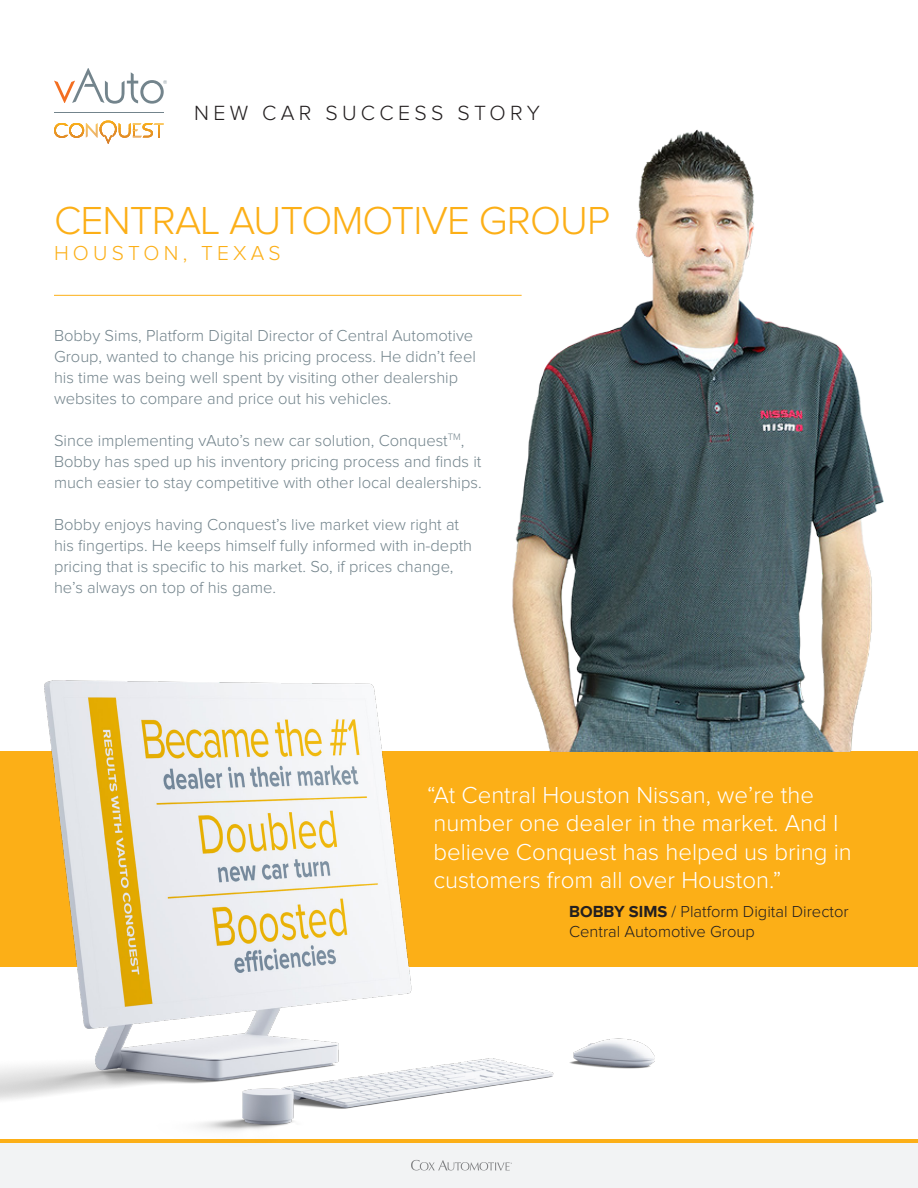
<style>
.page{position:relative;width:918px;height:1188px;background:#fff}
.page>*{position:absolute;margin:0;border:0;box-sizing:border-box;transform-origin:0 0}
.t1{font:300 40.5px "Proxima Nova";letter-spacing:-.02em;color:#fcaf17}
.t2{font:300 24px/28.5px "Proxima Nova";color:#fff}
.t3{font:300 21.3px "Proxima Nova";letter-spacing:.2em;color:#231f20}
.t4{font:300 21px "Proxima Nova";letter-spacing:.2em;color:#fcaf17}
.t5{font:300 16.5px/21px "Proxima Nova";color:#73848c}
.t6{font:300 16.5px/19.8px "Proxima Nova";color:#231f20}
.s1{font-weight:700}
</style>
<div class="page">
<div style="left:0;top:752px;width:918px;height:215px;background:#fcaf17"></div>
<div style="left:0;top:1143px;width:918px;height:45px;background:#f2f3f4"></div>
<hr style="left:0;top:1139px;width:918px;height:4px;background:#fcaf17">
<img style="left:475px;top:129px;width:443px;height:623px">
<img style="left:0;top:608px;width:723px;height:563px">
<hr style="left:54px;top:295px;width:468px;height:1px;background:#fcaf17">
<hr style="left:54px;top:112px;width:110px;height:1px;background:#73848c">
<svg style="left:54px;top:120px;width:110px;height:24px"></svg>
<svg style="left:54px;top:68px;width:113px;height:36px"></svg>
<p class="t3" style="left:194px;top:103px;width:347px">NEW CAR SUCCESS STORY</p>
<p class="t1" style="left:54px;top:202px;width:558px">CENTRAL AUTOMOTIVE GROUP</p>
<p class="t4" style="left:54px;top:243px;width:228px">HOUSTON, TEXAS</p>
<p class="t5" style="left:54px;top:325px;width:423px">Bobby Sims, Platform Digital Director of Central Automotive Group, wanted to change his pricing process. He didn’t feel his time was being well spent by visiting other dealership websites to compare and price out his vehicles.</p>
<p class="t5" style="left:54px;top:430px;width:429px">Since implementing vAuto’s new car solution, Conquest<sup>TM</sup>,<br>Bobby has sped up his inventory pricing process and finds it much easier to stay competitive with other local dealerships.</p>
<p class="t5" style="left:54px;top:514px;width:420px">Bobby enjoys having Conquest’s live market view right at his fingertips. He keeps himself fully informed with in-depth pricing that is specific to his market. So, if prices change, he’s always on top of his game.</p>
<p class="t2" style="left:427px;top:781px;width:426px">“At Central Houston Nissan, we’re the number one dealer in the market. And I believe Conquest has helped us bring in customers from all over Houston.”</p>
<p class="t6" style="left:569px;top:902px;width:281px"><span class="s1">BOBBY SIMS</span> / Platform Digital Director<br>Central Automotive Group</p>
</div>
